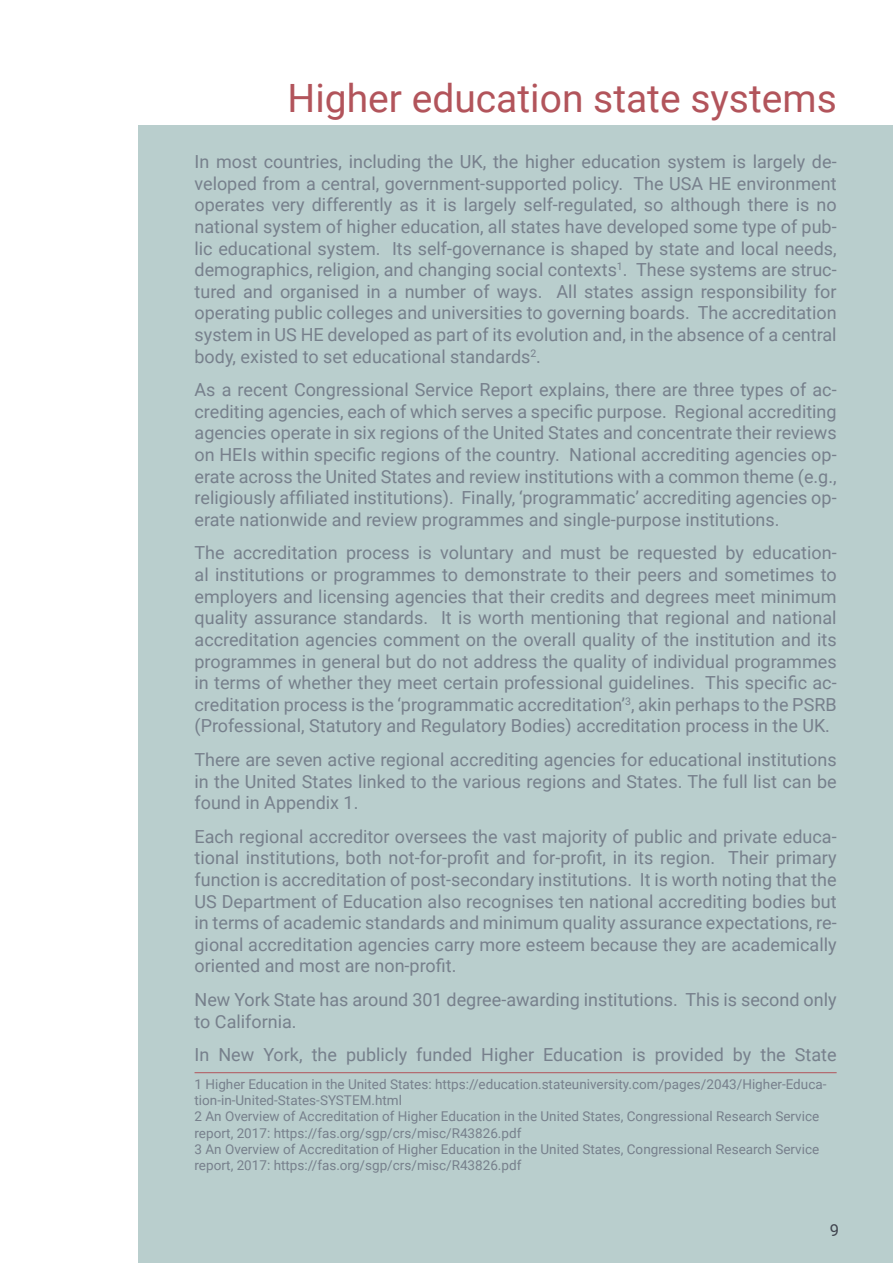
<style>
.page{position:relative;width:893px;height:1263px;background:#fff}
.page>*{position:absolute;margin:0;border:0;box-sizing:border-box;transform-origin:0 0}
.Footnote_text{font:39px "Roboto";color:#b2545b}
.Footnote_text-2{font:18px/21.6px "Roboto";color:#77808c;text-align:justify}
.t1{font:16.5px "Roboto";color:#40444e}
.Footnote_text-3{font:13.5px/16.2px "Roboto";color:#77808c}
</style>
<div class="page">
<div style="left:138px;top:125px;width:755px;height:1138px;background:#b9cecd"></div>
<hr style="left:195px;top:1072px;width:642px;height:1px;background:#b2545b">
<p class="Footnote_text" style="left:288px;top:71px;width:551px">Higher education state systems</p>
<p class="Footnote_text-2" style="left:195px;top:150px;width:644px">In most countries, including the UK, the higher education system is largely de&shy;veloped from a central, government-supported policy. The USA HE environment operates very differently as it is largely self-regulated, so although there is no national system of higher education, all states have developed some type of pub&shy;lic educational system. Its self-governance is shaped by state and local needs, demographics, religion, and changing social contexts<sup>1</sup>. These systems are struc&shy;tured and organised in a number of ways. All states assign responsibility for operating public colleges and universities to governing boards. The accreditation system in US HE developed as part of its evolution and, in the absence of a central body, existed to set educational standards<sup>2</sup>.</p>
<p class="Footnote_text-2" style="left:195px;top:378px;width:644px">As a recent Congressional Service Report explains, there are three types of ac&shy;crediting agencies, each of which serves a specific purpose. Regional accrediting agencies operate in six regions of the United States and concentrate their reviews on HEIs within specific regions of the country. National accrediting agencies op&shy;erate across the United States and review institutions with a common theme (e.g., religiously affiliated institutions). Finally, ‘programmatic’ accrediting agencies op&shy;erate nationwide and review programmes and single-purpose institutions.</p>
<p class="Footnote_text-2" style="left:195px;top:542px;width:644px">The accreditation process is voluntary and must be requested by education&shy;al institutions or programmes to demonstrate to their peers and sometimes to employers and licensing agencies that their credits and degrees meet minimum quality assurance standards. It is worth mentioning that regional and national accreditation agencies comment on the overall quality of the institution and its programmes in general but do not address the quality of individual programmes in terms of whether they meet certain professional guidelines. This specific ac&shy;creditation process is the ‘programmatic accreditation’<sup>3</sup>, akin perhaps to the PSRB (Professional, Statutory and Regulatory Bodies) accreditation process in the UK.</p>
<p class="Footnote_text-2" style="left:195px;top:748px;width:644px">There are seven active regional accrediting agencies for educational institutions in the United States linked to the various regions and States. The full list can be found in Appendix 1.</p>
<p class="Footnote_text-2" style="left:195px;top:825px;width:644px">Each regional accreditor oversees the vast majority of public and private educa&shy;tional institutions, both not-for-profit and for-profit, in its region. Their primary function is accreditation of post-secondary institutions. It is worth noting that the US Department of Education also recognises ten national accrediting bodies but in terms of academic standards and minimum quality assurance expectations, re&shy;gional accreditation agencies carry more esteem because they are academically oriented and most are non-profit.</p>
<p class="Footnote_text-2" style="left:195px;top:988px;width:644px">New York State has around 301 degree-awarding institutions. This is second only to California.</p>
<p class="Footnote_text-2" style="left:195px;top:1043px;width:644px">In New York, the publicly funded Higher Education is provided by the State</p>
<p class="Footnote_text-3" style="left:195px;top:1075px;width:633px">1 Higher Education in the United States: https://education.stateuniversity.com/pages/2043/Higher-Educa&shy;tion-in-United-States-SYSTEM.html</p>
<p class="Footnote_text-3" style="left:195px;top:1108px;width:626px">2 An Overview of Accreditation of Higher Education in the United States, Congressional Research Service report, 2017: https://fas.org/sgp/crs/misc/R43826.pdf</p>
<p class="Footnote_text-3" style="left:195px;top:1140px;width:626px">3 An Overview of Accreditation of Higher Education in the United States, Congressional Research Service report, 2017: https://fas.org/sgp/crs/misc/R43826.pdf</p>
<p class="t1" style="left:830px;top:1218px;width:11px">9</p>
</div>
